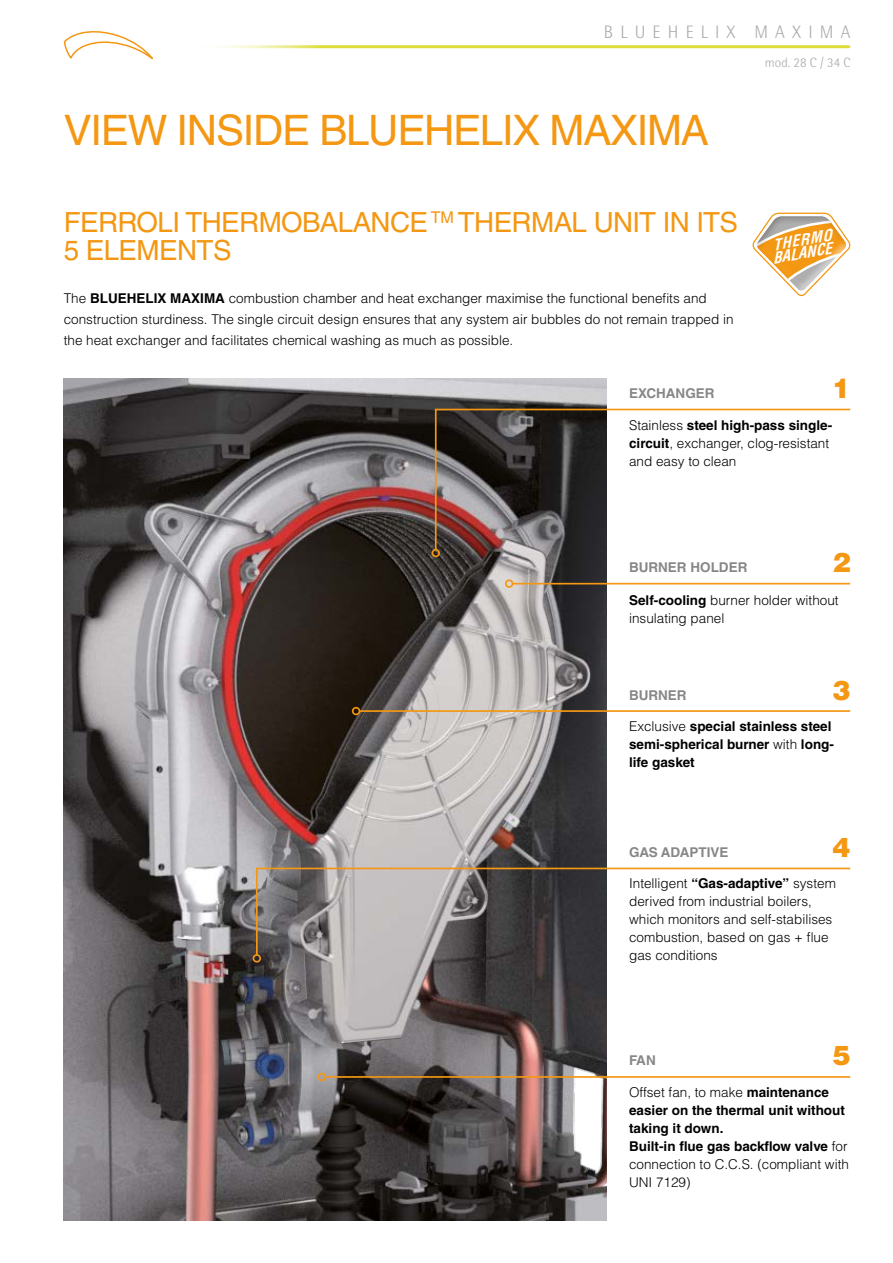
<style>
.page{position:relative;width:893px;height:1263px;background:#fff}
.page>*{position:absolute;margin:0;border:0;box-sizing:border-box;transform-origin:0 0}
.t1{font:42px "Helvetica LT Std";letter-spacing:-.03em;color:#f49712}
.t2{font:27.75px/27.8px "Helvetica LT Std";letter-spacing:-.02em;color:#f49712}
.t3{font:900 27px "Helvetica LT Std";color:#f49712}
.t4{font:300 18px "Rotis Semi Sans Pro";letter-spacing:.4em;color:#aaa}
.t5{font:italic 700 condensed 15.45px/12.8px "Helvetica LT Std";color:#fff}
.t6{font:300 13.5px/18px "Helvetica LT Std";color:#000}
.t7{font:700 13.5px/18px "Helvetica LT Std";color:#000}
.t8{font:700 13.5px "Helvetica LT Std";color:#878787}
.t9{font:300 13.5px "Rotis Semi Sans Pro";color:#aaa}
.s1{font-weight:700}
.s2{font-weight:300}
</style>
<div class="page">
<svg style="left:752px;top:212px;width:99px;height:84px"></svg>
<div style="left:755px;top:241px;width:92px;height:52px;background:#fff;opacity:.5"></div>
<div style="left:755px;top:215px;width:92px;height:70px;background:#000;opacity:.5"></div>
<hr style="left:192px;top:45px;width:657px;height:3px;background:#ddde3a">
<svg style="left:63px;top:31px;width:90px;height:29px"></svg>
<img style="left:64px;top:378px;width:542px;height:842px">
<svg style="left:434px;top:408px;width:417px;height:143px"></svg>
<div style="left:432px;top:549px;width:8px;height:8px;border:2px solid #f49712;border-radius:50%"></div>
<hr style="left:359px;top:710px;width:491px;height:2px;background:#f49712">
<div style="left:352px;top:707px;width:8px;height:8px;border:2px solid #f49712;border-radius:50%"></div>
<hr style="left:513px;top:583px;width:337px;height:1px;background:#f49712">
<div style="left:505px;top:579px;width:8px;height:9px;border:2px solid #f49712;border-radius:50%"></div>
<svg style="left:255px;top:867px;width:596px;height:90px"></svg>
<div style="left:253px;top:954px;width:8px;height:8px;border:2px solid #f49712;border-radius:50%"></div>
<hr style="left:325px;top:1076px;width:525px;height:2px;background:#f49712">
<div style="left:318px;top:1073px;width:8px;height:8px;border:2px solid #f49712;border-radius:50%"></div>
<h3 class="t4" style="left:604px;top:22px;width:248px">BLUEHELIX MAXIMA</h3>
<p class="t9" style="left:765px;top:54px;width:87px">mod. 28 C / 34 C</p>
<h1 class="t1" style="left:64px;top:106px;width:647px">VIEW INSIDE BLUEHELIX MAXIMA</h1>
<h2 class="t2" style="left:64px;top:209px;width:676px">FERROLI THERMOBALANCE <sup>TM</sup> THERMAL UNIT IN ITS<br>5 ELEMENTS</h2>
<p class="t6" style="left:64px;top:288px;width:671px;line-height:21px">The <span class="s1">BLUEHELIX MAXIMA</span> combustion chamber and heat exchanger maximise the functional benefits and construction sturdiness. The single circuit design ensures that any system air bubbles do not remain trapped in the heat exchanger and facilitates chemical washing as much as possible.</p>
<p class="t5" style="left:769px;top:239px;width:63px;rotate:-10deg">THERMO<br>BALANCE</p>
<p class="t8" style="left:629px;top:385px;width:87px">EXCHANGER</p>
<h3 class="t3" style="left:832px;top:370px;width:20px">1</h3>
<p class="t6" style="left:629px;top:416px;width:205px">Stainless <span class="s1">steel high-pass single&shy;circuit</span>, exchanger, clog-resistant and easy to clean</p>
<p class="t8" style="left:629px;top:559px;width:120px">BURNER HOLDER</p>
<h3 class="t3" style="left:832px;top:544px;width:20px">2</h3>
<p class="t6" style="left:629px;top:591px;width:211px"><span class="s1">Self-cooling</span> burner holder without insulating panel</p>
<p class="t8" style="left:629px;top:687px;width:59px">BURNER</p>
<h3 class="t3" style="left:832px;top:673px;width:20px">3</h3>
<p class="t7" style="left:629px;top:717px;width:206px"><span class="s2">Exclusive</span> special stainless steel semi-spherical burner <span class="s2">with</span> long&shy;life gasket</p>
<h3 class="t3" style="left:832px;top:829px;width:20px">4</h3>
<p class="t8" style="left:629px;top:844px;width:101px">GAS ADAPTIVE</p>
<p class="t6" style="left:629px;top:874px;width:208px">Intelligent <span class="s1">“Gas-adaptive”</span> system derived from industrial boilers, which monitors and self-stabilises combustion, based on gas + flue gas conditions</p>
<h3 class="t3" style="left:832px;top:1038px;width:20px">5</h3>
<p class="t8" style="left:629px;top:1052px;width:28px">FAN</p>
<p class="t7" style="left:629px;top:1083px;width:221px"><span class="s2">Offset fan, to make</span> maintenance easier on the thermal unit without taking it down.<br>Built-in flue gas backflow valve <span class="s2">for connection to C.C.S. (compliant with<br>UNI 7129)</span></p>
</div>
